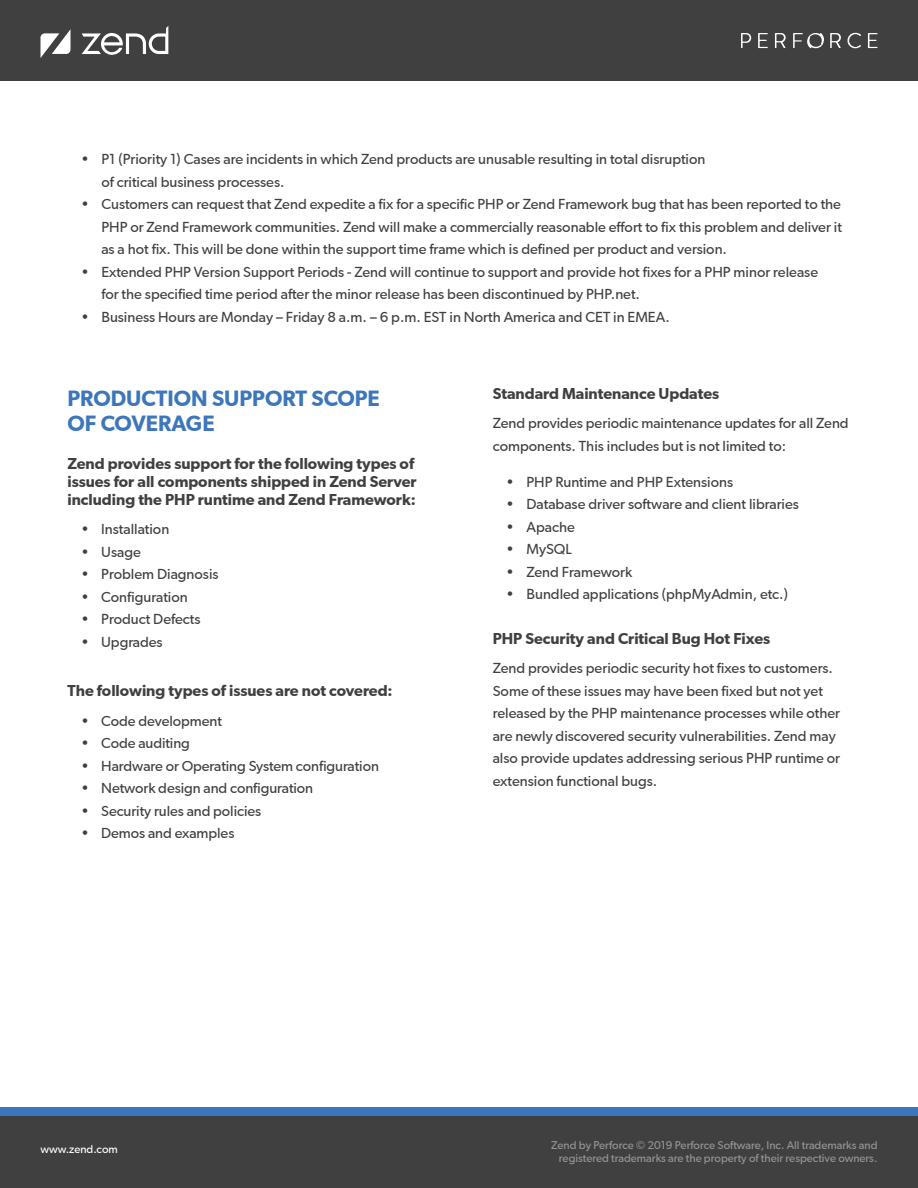
<style>
.page{position:relative;width:918px;height:1188px;background:#fff}
.page>*{position:absolute;margin:0;border:0;box-sizing:border-box;transform-origin:0 0}
.t1{font:600 21px/25.2px "Gibson";color:#3c76bb}
.t2{font:600 15px/18px "Gibson";color:#404040}
.t3{font:13.5px/22.5px "Gibson";color:#404040}
.t4{font:10.5px/13.5px "Gibson";color:#939598;text-align:right}
.t5{font:10.5px "Gibson";color:#fff}
</style>
<div class="page">
<div style="left:0;top:1115px;width:918px;height:73px;background:#404040"></div>
<div style="left:0;top:1107px;width:918px;height:8px;background:#3c76bb"></div>
<div style="left:0;top:0;width:918px;height:81px;background:#404040"></div>
<svg style="left:40px;top:29px;width:31px;height:29px"></svg>
<svg style="left:82px;top:26px;width:86px;height:29px"></svg>
<svg style="left:741px;top:33px;width:10px;height:15px"></svg>
<svg style="left:758px;top:33px;width:10px;height:15px"></svg>
<svg style="left:868px;top:33px;width:9px;height:15px"></svg>
<svg style="left:775px;top:33px;width:11px;height:15px"></svg>
<svg style="left:830px;top:33px;width:11px;height:15px"></svg>
<svg style="left:848px;top:33px;width:13px;height:15px"></svg>
<svg style="left:793px;top:33px;width:31px;height:16px"></svg>
<p class="t3" style="left:101px;top:148px;width:606px;text-indent:-20px">• P1 (Priority 1) Cases are incidents in which Zend products are unusable resulting in total disruption of critical business processes.</p>
<p class="t3" style="left:101px;top:193px;width:742px;text-align:justify;text-indent:-20px">• Customers can request that Zend expedite a fix for a specific PHP or Zend Framework bug that has been reported to the PHP or Zend Framework communities. Zend will make a commercially reasonable effort to fix this problem and deliver it as a hot fix. This will be done within the support time frame which is defined per product and version.</p>
<p class="t3" style="left:101px;top:260px;width:718px;text-indent:-20px">• Extended PHP Version Support Periods - Zend will continue to support and provide hot fixes for a PHP minor release for the specified time period after the minor release has been discontinued by PHP.net.</p>
<p class="t3" style="left:81px;top:305px;width:590px">• Business Hours are Monday – Friday 8 a.m. – 6 p.m. EST in North America and CET in EMEA.</p>
<h1 class="t1" style="left:68px;top:385px;width:314px">PRODUCTION SUPPORT SCOPE<br>OF COVERAGE</h1>
<p class="t2" style="left:68px;top:455px;width:351px">Zend provides support for the following types of issues for all components shipped in Zend Server including the PHP runtime and Zend Framework:</p>
<p class="t3" style="left:81px;top:518px;width:90px">• Installation</p>
<p class="t3" style="left:81px;top:541px;width:61px">• Usage</p>
<p class="t3" style="left:81px;top:563px;width:139px">• Problem Diagnosis</p>
<p class="t3" style="left:81px;top:586px;width:108px">• Configuration</p>
<p class="t3" style="left:81px;top:608px;width:121px">• Product Defects</p>
<p class="t3" style="left:81px;top:631px;width:83px">• Upgrades</p>
<p class="t2" style="left:68px;top:682px;width:327px">The following types of issues are not covered:</p>
<p class="t3" style="left:81px;top:709px;width:142px">• Code development</p>
<p class="t3" style="left:81px;top:732px;width:111px">• Code auditing</p>
<p class="t3" style="left:81px;top:754px;width:299px">• Hardware or Operating System configuration</p>
<p class="t3" style="left:81px;top:777px;width:234px">• Network design and configuration</p>
<p class="t3" style="left:81px;top:799px;width:182px">• Security rules and policies</p>
<p class="t3" style="left:81px;top:822px;width:155px">• Demos and examples</p>
<p class="t2" style="left:493px;top:384px;width:228px">Standard Maintenance Updates</p>
<p class="t3" style="left:493px;top:412px;width:357px">Zend provides periodic maintenance updates for all Zend components. This includes but is not limited to:</p>
<p class="t3" style="left:506px;top:470px;width:228px">• PHP Runtime and PHP Extensions</p>
<p class="t3" style="left:506px;top:493px;width:294px">• Database driver software and client libraries</p>
<p class="t3" style="left:506px;top:515px;width:70px">• Apache</p>
<p class="t3" style="left:506px;top:538px;width:67px">• MySQL</p>
<p class="t3" style="left:506px;top:560px;width:127px">• Zend Framework</p>
<p class="t3" style="left:506px;top:583px;width:283px">• Bundled applications (phpMyAdmin, etc.)</p>
<p class="t2" style="left:493px;top:630px;width:279px">PHP Security and Critical Bug Hot Fixes</p>
<p class="t3" style="left:493px;top:657px;width:349px">Zend provides periodic security hot fixes to customers.<br>Some of these issues may have been fixed but not yet released by the PHP maintenance processes while other are newly discovered security vulnerabilities. Zend may also provide updates addressing serious PHP runtime or extension functional bugs.</p>
<p class="t5" style="left:40px;top:1142px;width:79px">www.zend.com</p>
<p class="t4" style="left:551px;top:1138px;width:328px">Zend by Perforce © 2019 Perforce Software, Inc. All trademarks and registered trademarks are the property of their respective owners.</p>
</div>
